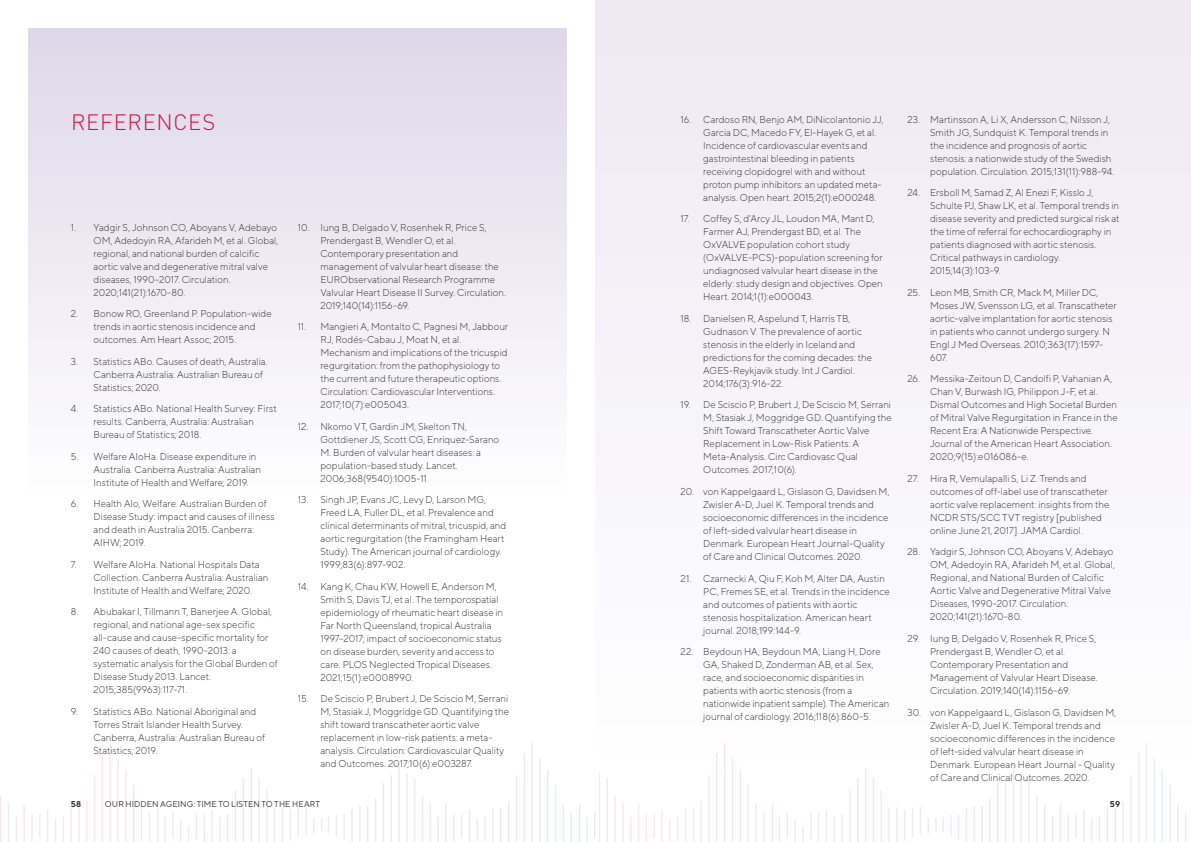
<style>
.page{position:relative;width:1191px;height:842px;background:#fff}
.page>*{position:absolute;margin:0;border:0;box-sizing:border-box;transform-origin:0 0}
.t1{font:300 22px "DINOT";letter-spacing:.035em;color:#d31245}
.t2{font:300 10px/13px "TT Norms";color:#333132}
.t3{font:8.5px "TT Norms";letter-spacing:.015em;color:#333132}
.t4{font:700 8.5px "TT Norms";color:#333132}
</style>
<div class="page">
<svg style="left:594px;top:811px;width:1px;height:27px"></svg>
<svg style="left:586px;top:817px;width:1px;height:25px"></svg>
<svg style="left:461px;top:815px;width:1px;height:22px"></svg>
<svg style="left:453px;top:815px;width:1px;height:26px"></svg>
<svg style="left:328px;top:817px;width:1px;height:15px"></svg>
<svg style="left:313px;top:819px;width:1px;height:14px"></svg>
<svg style="left:227px;top:815px;width:1px;height:27px"></svg>
<svg style="left:196px;top:814px;width:1px;height:25px"></svg>
<svg style="left:188px;top:827px;width:1px;height:15px"></svg>
<svg style="left:180px;top:820px;width:1px;height:22px"></svg>
<svg style="left:149px;top:814px;width:1px;height:28px"></svg>
<svg style="left:55px;top:819px;width:1px;height:22px"></svg>
<svg style="left:16px;top:817px;width:1px;height:25px"></svg>
<svg style="left:0;top:815px;width:1px;height:25px"></svg>
<div style="left:595px;top:0;width:596px;height:842px;background:#f6f5f9"></div>
<div style="left:28px;top:28px;width:539px;height:786px;background:linear-gradient(to bottom,#e3ddec,#fff)"></div>
<h1 class="t1" style="left:71px;top:107px;width:146px">REFERENCES</h1>
<p class="t2" style="left:94px;top:220px;width:186px;text-indent:-23px">1. Yadgir S, Johnson CO, Aboyans V, Adebayo OM, Adedoyin RA, Afarideh M, et al. Global, regional, and national burden of calcific aortic valve and degenerative mitral valve diseases, 1990–2017. Circulation.<br>2020;141(21):1670-80.</p>
<p class="t2" style="left:94px;top:307px;width:180px;text-indent:-23px">2. Bonow RO, Greenland P. Population-wide trends in aortic stenosis incidence and outcomes. Am Heart Assoc; 2015.</p>
<p class="t2" style="left:94px;top:354px;width:176px;text-indent:-23px">3. Statistics ABo. Causes of death, Australia.<br>Canberra Australia: Australian Bureau of<br>Statistics; 2020.</p>
<p class="t2" style="left:94px;top:402px;width:185px;text-indent:-23px">4. Statistics ABo. National Health Survey: First results. Canberra, Australia: Australian<br>Bureau of Statistics; 2018.</p>
<p class="t2" style="left:94px;top:449px;width:169px;text-indent:-23px">5. Welfare AIoHa. Disease expenditure in<br>Australia. Canberra Australia: Australian<br>Institute of Health and Welfare; 2019.</p>
<p class="t2" style="left:94px;top:497px;width:182px;text-indent:-23px">6. Health AIo, Welfare. Australian Burden of Disease Study: impact and causes of illness and death in Australia 2015. Canberra:<br>AIHW; 2019.</p>
<p class="t2" style="left:94px;top:557px;width:176px;text-indent:-23px">7. Welfare AIoHa. National Hospitals Data<br>Collection. Canberra Australia: Australian<br>Institute of Health and Welfare; 2020.</p>
<p class="t2" style="left:94px;top:605px;width:186px;text-indent:-23px">8. Abubakar I, Tillmann T, Banerjee A. Global, regional, and national age-sex specific all-cause and cause-specific mortality for 240 causes of death, 1990-2013: a systematic analysis for the Global Burden of Disease Study 2013. Lancet.<br>2015;385(9963):117-71.</p>
<p class="t2" style="left:94px;top:704px;width:173px;text-indent:-23px">9. Statistics ABo. National Aboriginal and Torres Strait Islander Health Survey.<br>Canberra, Australia: Australian Bureau of Statistics; 2019.</p>
<p class="t2" style="left:320px;top:220px;width:187px;text-indent:-23px">10. Iung B, Delgado V, Rosenhek R, Price S, Prendergast B, Wendler O, et al.<br>Contemporary presentation and management of valvular heart disease: the EURObservational Research Programme Valvular Heart Disease II Survey. Circulation.<br>2019;140(14):1156-69.</p>
<p class="t2" style="left:320px;top:320px;width:189px;text-indent:-23px">11. Mangieri A, Montalto C, Pagnesi M, Jabbour RJ, Rodés-Cabau J, Moat N, et al.<br>Mechanism and implications of the tricuspid regurgitation: from the pathophysiology to the current and future therapeutic options.<br>Circulation: Cardiovascular Interventions.<br>2017;10(7):e005043.</p>
<p class="t2" style="left:320px;top:419px;width:180px;text-indent:-23px">12. Nkomo VT, Gardin JM, Skelton TN, Gottdiener JS, Scott CG, Enriquez-Sarano M. Burden of valvular heart diseases: a population-based study. Lancet.<br>2006;368(9540):1005-11.</p>
<p class="t2" style="left:320px;top:493px;width:187px;text-indent:-23px">13. Singh JP, Evans JC, Levy D, Larson MG, Freed LA, Fuller DL, et al. Prevalence and clinical determinants of mitral, tricuspid, and aortic regurgitation (the Framingham Heart Study). The American journal of cardiology.<br>1999;83(6):897-902.</p>
<p class="t2" style="left:320px;top:579px;width:184px;text-indent:-23px">14. Kang K, Chau KW, Howell E, Anderson M, Smith S, Davis TJ, et al. The temporospatial epidemiology of rheumatic heart disease in Far North Queensland, tropical Australia 1997–2017; impact of socioeconomic status on disease burden, severity and access to care. PLOS Neglected Tropical Diseases.<br>2021;15(1):e0008990.</p>
<p class="t2" style="left:320px;top:692px;width:190px;text-indent:-23px">15. De Sciscio P, Brubert J, De Sciscio M, Serrani M, Stasiak J, Moggridge GD. Quantifying the shift toward transcatheter aortic valve replacement in low-risk patients: a meta&shy;analysis. Circulation: Cardiovascular Quality and Outcomes. 2017;10(6):e003287.</p>
<p class="t2" style="left:703px;top:113px;width:182px;text-indent:-23px">16. Cardoso RN, Benjo AM, DiNicolantonio JJ, Garcia DC, Macedo FY, El-Hayek G, et al.<br>Incidence of cardiovascular events and gastrointestinal bleeding in patients receiving clopidogrel with and without proton pump inhibitors: an updated meta&shy;analysis. Open heart. 2015;2(1):e000248.</p>
<p class="t2" style="left:703px;top:212px;width:181px;text-indent:-23px">17. Coffey S, d'Arcy JL, Loudon MA, Mant D, Farmer AJ, Prendergast BD, et al. The OxVALVE population cohort study (OxVALVE-PCS)-population screening for undiagnosed valvular heart disease in the elderly: study design and objectives. Open Heart. 2014;1(1):e000043.</p>
<p class="t2" style="left:703px;top:312px;width:170px;text-indent:-23px">18. Danielsen R, Aspelund T, Harris TB, Gudnason V. The prevalence of aortic stenosis in the elderly in Iceland and predictions for the coming decades: the AGES-Reykjavik study. Int J Cardiol.<br>2014;176(3):916-22.</p>
<p class="t2" style="left:703px;top:398px;width:190px;text-indent:-23px">19. De Sciscio P, Brubert J, De Sciscio M, Serrani M, Stasiak J, Moggridge GD. Quantifying the Shift Toward Transcatheter Aortic Valve Replacement in Low-Risk Patients: A Meta-Analysis. Circ Cardiovasc Qual Outcomes. 2017;10(6).</p>
<p class="t2" style="left:703px;top:485px;width:188px;text-indent:-23px">20. von Kappelgaard L, Gislason G, Davidsen M, Zwisler A-D, Juel K. Temporal trends and socioeconomic differences in the incidence of left-sided valvular heart disease in Denmark. European Heart Journal-Quality of Care and Clinical Outcomes. 2020.</p>
<p class="t2" style="left:703px;top:571px;width:188px;text-indent:-23px">21. Czarnecki A, Qiu F, Koh M, Alter DA, Austin PC, Fremes SE, et al. Trends in the incidence and outcomes of patients with aortic stenosis hospitalization. American heart journal. 2018;199:144-9.</p>
<p class="t2" style="left:703px;top:645px;width:188px;text-indent:-23px">22. Beydoun HA, Beydoun MA, Liang H, Dore GA, Shaked D, Zonderman AB, et al. Sex, race, and socioeconomic disparities in patients with aortic stenosis (from a nationwide inpatient sample). The American journal of cardiology. 2016;118(6):860-5.</p>
<p class="t2" style="left:930px;top:113px;width:186px;text-indent:-23px">23. Martinsson A, Li X, Andersson C, Nilsson J, Smith JG, Sundquist K. Temporal trends in the incidence and prognosis of aortic stenosis: a nationwide study of the Swedish population. Circulation. 2015;131(11):988-94.</p>
<p class="t2" style="left:930px;top:186px;width:191px;text-indent:-23px">24. Ersboll M, Samad Z, Al Enezi F, Kisslo J, Schulte PJ, Shaw LK, et al. Temporal trends in disease severity and predicted surgical risk at the time of referral for echocardiography in patients diagnosed with aortic stenosis.<br>Critical pathways in cardiology.<br>2015;14(3):103-9.</p>
<p class="t2" style="left:930px;top:286px;width:188px;text-indent:-23px">25. Leon MB, Smith CR, Mack M, Miller DC, Moses JW, Svensson LG, et al. Transcatheter aortic-valve implantation for aortic stenosis in patients who cannot undergo surgery. N Engl J Med Overseas. 2010;363(17):1597- 607.</p>
<p class="t2" style="left:930px;top:372px;width:189px;text-indent:-23px">26. Messika-Zeitoun D, Candolfi P, Vahanian A, Chan V, Burwash IG, Philippon J-F, et al.<br>Dismal Outcomes and High Societal Burden of Mitral Valve Regurgitation in France in the Recent Era: A Nationwide Perspective.<br>Journal of the American Heart Association.<br>2020;9(15):e016086-e.</p>
<p class="t2" style="left:930px;top:472px;width:181px;text-indent:-23px">27. Hira R, Vemulapalli S, Li Z. Trends and outcomes of off-label use of transcatheter aortic valve replacement: insights from the NCDR STS/SCC TVT registry [published online June 21, 2017]. JAMA Cardiol.</p>
<p class="t2" style="left:930px;top:545px;width:186px;text-indent:-23px">28. Yadgir S, Johnson CO, Aboyans V, Adebayo OM, Adedoyin RA, Afarideh M, et al. Global, Regional, and National Burden of Calcific Aortic Valve and Degenerative Mitral Valve Diseases, 1990-2017. Circulation.<br>2020;141(21):1670-80.</p>
<p class="t2" style="left:930px;top:632px;width:169px;text-indent:-23px">29. Iung B, Delgado V, Rosenhek R, Price S, Prendergast B, Wendler O, et al.<br>Contemporary Presentation and Management of Valvular Heart Disease.<br>Circulation. 2019;140(14):1156-69.</p>
<p class="t2" style="left:930px;top:705px;width:188px;text-indent:-23px">30. von Kappelgaard L, Gislason G, Davidsen M, Zwisler A-D, Juel K. Temporal trends and socioeconomic differences in the incidence of left-sided valvular heart disease in Denmark. European Heart Journal - Quality of Care and Clinical Outcomes. 2020.</p>
<p class="t4" style="left:71px;top:799px;width:12px">58</p>
<p class="t3" style="left:105px;top:799px;width:217px">OUR HIDDEN AGEING: TIME TO LISTEN TO THE HEART</p>
<p class="t4" style="left:1109px;top:799px;width:12px">59</p>
</div>
